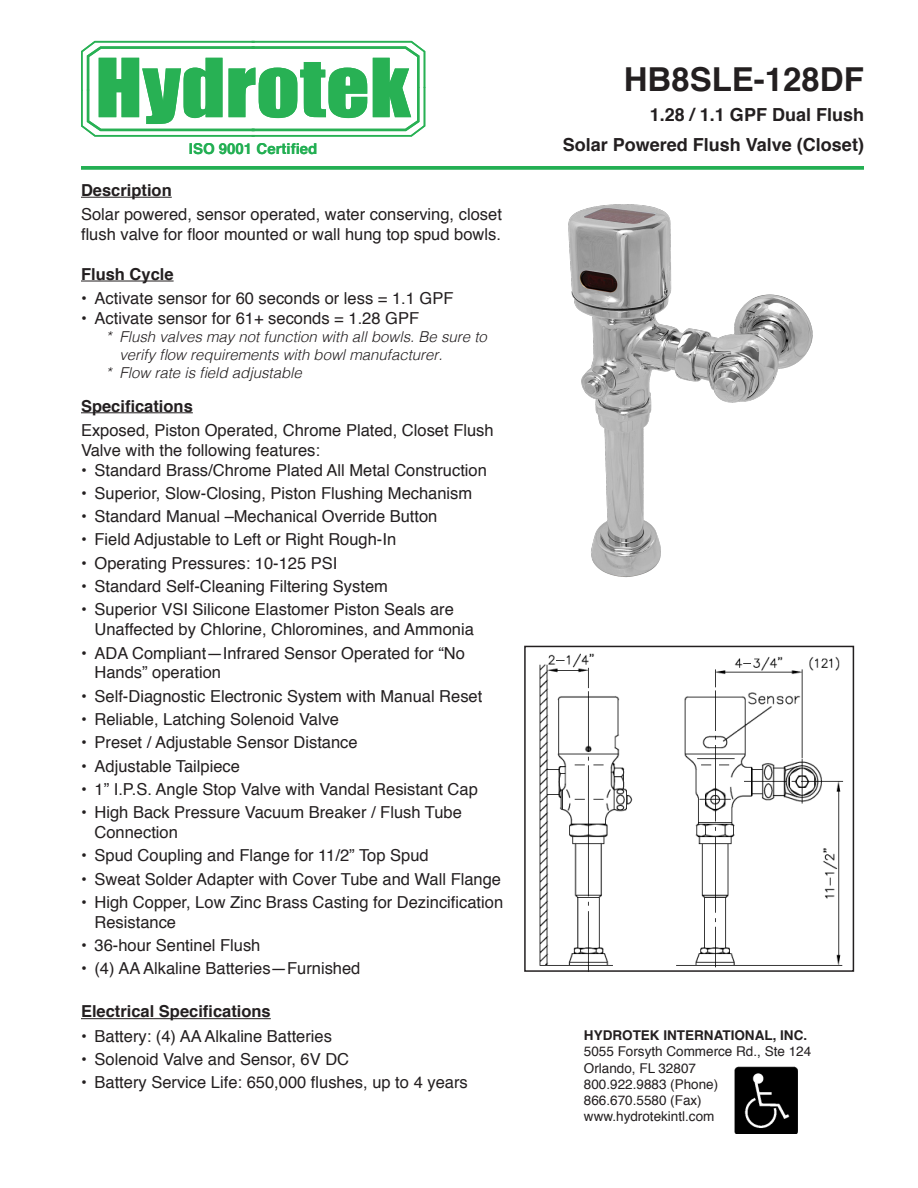
<style>
.page{position:relative;width:918px;height:1188px;background:#fff}
.page>*{position:absolute;margin:0;border:0;box-sizing:border-box;transform-origin:0 0}
.t1{font:700 33px "Helvetica";color:#231f20}
.t2{font:700 18px "Helvetica";color:#231f20}
.t3{font:16.5px/19.8px "Helvetica";color:#231f20}
.t4{font:700 16.5px "Helvetica";color:#231f20}
.t5{font:italic 300 15px/18px "Helvetica";color:#231f20}
.t6{font:700 15px "Helvetica";color:#23af53}
.t7{font:13.5px "Helvetica";color:#231f20}
.t8{font:700 13.5px "Helvetica";color:#231f20}
</style>
<div class="page">
<svg style="left:81px;top:166px;width:783px;height:4px;background:#31b45e"></svg>
<svg style="left:81px;top:41px;width:344px;height:96px"></svg>
<hr style="left:81px;top:197px;width:91px;height:1px;background:#231f20">
<hr style="left:81px;top:281px;width:93px;height:1px;background:#231f20">
<hr style="left:81px;top:412px;width:112px;height:1px;background:#231f20">
<hr style="left:81px;top:1018px;width:190px;height:1px;background:#231f20">
<img style="left:568px;top:204px;width:245px;height:374px">
<img style="left:539px;top:653px;width:305px;height:316px">
<div style="left:524px;top:646px;width:330px;height:326px;border:2px solid #231f20"></div>
<img style="left:735px;top:1067px;width:62px;height:67px">
<p class="t6" style="left:189px;top:137px;width:130px">ISO 9001 Certified</p>
<p class="t4" style="left:81px;top:177px;width:92px">Description</p>
<p class="t3" style="left:81px;top:205px;width:422px">Solar powered, sensor operated, water conserving, closet flush valve for floor mounted or wall hung top spud bowls.</p>
<p class="t4" style="left:81px;top:261px;width:94px">Flush Cycle</p>
<p class="t3" style="left:81px;top:289px;width:374px">• Activate sensor for 60 seconds or less = 1.1 GPF</p>
<p class="t3" style="left:81px;top:309px;width:340px">• Activate sensor for 61+ seconds = 1.28 GPF</p>
<p class="t5" style="left:119px;top:327px;width:369px;text-indent:-14px">* Flush valves may not function with all bowls. Be sure to verify flow requirements with bowl manufacturer.</p>
<p class="t5" style="left:106px;top:363px;width:198px">* Flow rate is field adjustable</p>
<p class="t4" style="left:81px;top:392px;width:113px">Specifications</p>
<p class="t3" style="left:81px;top:421px;width:414px">Exposed, Piston Operated, Chrome Plated, Closet Flush<br>Valve with the following features:</p>
<p class="t3" style="left:81px;top:460px;width:408px">• Standard Brass/Chrome Plated All Metal Construction</p>
<p class="t3" style="left:81px;top:484px;width:393px">• Superior, Slow-Closing, Piston Flushing Mechanism</p>
<p class="t3" style="left:81px;top:507px;width:358px">• Standard Manual –Mechanical Override Button</p>
<p class="t3" style="left:81px;top:530px;width:317px">• Field Adjustable to Left or Right Rough-In</p>
<p class="t3" style="left:81px;top:554px;width:258px">• Operating Pressures: 10-125 PSI</p>
<p class="t3" style="left:81px;top:577px;width:308px">• Standard Self-Cleaning Filtering System</p>
<p class="t3" style="left:94px;top:600px;width:381px;text-indent:-14px">• Superior VSI Silicone Elastomer Piston Seals are<br>Unaffected by Chlorine, Chloromines, and Ammonia</p>
<p class="t3" style="left:94px;top:643px;width:372px;text-indent:-14px">• ADA Compliant—Infrared Sensor Operated for “No<br>Hands” operation</p>
<p class="t3" style="left:81px;top:686px;width:403px">• Self-Diagnostic Electronic System with Manual Reset</p>
<p class="t3" style="left:81px;top:710px;width:260px">• Reliable, Latching Solenoid Valve</p>
<p class="t3" style="left:81px;top:733px;width:278px">• Preset / Adjustable Sensor Distance</p>
<p class="t3" style="left:81px;top:756px;width:161px">• Adjustable Tailpiece</p>
<p class="t3" style="left:81px;top:780px;width:398px">• 1” I.P.S. Angle Stop Valve with Vandal Resistant Cap</p>
<p class="t3" style="left:94px;top:803px;width:369px;text-indent:-14px">• High Back Pressure Vacuum Breaker / Flush Tube<br>Connection</p>
<p class="t3" style="left:81px;top:846px;width:349px">• Spud Coupling and Flange for 11/2” Top Spud</p>
<p class="t3" style="left:81px;top:869px;width:422px">• Sweat Solder Adapter with Cover Tube and Wall Flange</p>
<p class="t3" style="left:94px;top:893px;width:410px;text-indent:-14px">• High Copper, Low Zinc Brass Casting for Dezincification<br>Resistance</p>
<p class="t3" style="left:81px;top:936px;width:181px">• 36-hour Sentinel Flush</p>
<p class="t3" style="left:81px;top:959px;width:281px">• (4) AA Alkaline Batteries—Furnished</p>
<p class="t4" style="left:81px;top:998px;width:191px">Electrical Specifications</p>
<p class="t3" style="left:81px;top:1027px;width:253px">• Battery: (4) AA Alkaline Batteries</p>
<p class="t3" style="left:81px;top:1050px;width:270px">• Solenoid Valve and Sensor, 6V DC</p>
<p class="t3" style="left:81px;top:1073px;width:388px">• Battery Service Life: 650,000 flushes, up to 4 years</p>
<p class="t1" style="left:624px;top:53px;width:242px">HB8SLE-128DF</p>
<p class="t2" style="left:650px;top:100px;width:216px">1.28 / 1.1 GPF Dual Flush</p>
<p class="t2" style="left:563px;top:130px;width:303px">Solar Powered Flush Valve (Closet)</p>
<p class="t8" style="left:584px;top:1025px;width:225px">HYDROTEK INTERNATIONAL, INC.</p>
<p class="t7" style="left:584px;top:1041px;width:229px">5055 Forsyth Commerce Rd., Ste 124</p>
<p class="t7" style="left:584px;top:1058px;width:114px">Orlando, FL 32807</p>
<p class="t7" style="left:584px;top:1074px;width:136px">800.922.9883 (Phone)</p>
<p class="t7" style="left:584px;top:1090px;width:119px">866.670.5580 (Fax)</p>
<p class="t7" style="left:584px;top:1106px;width:132px">www.hydrotekintl.com</p>
</div>
